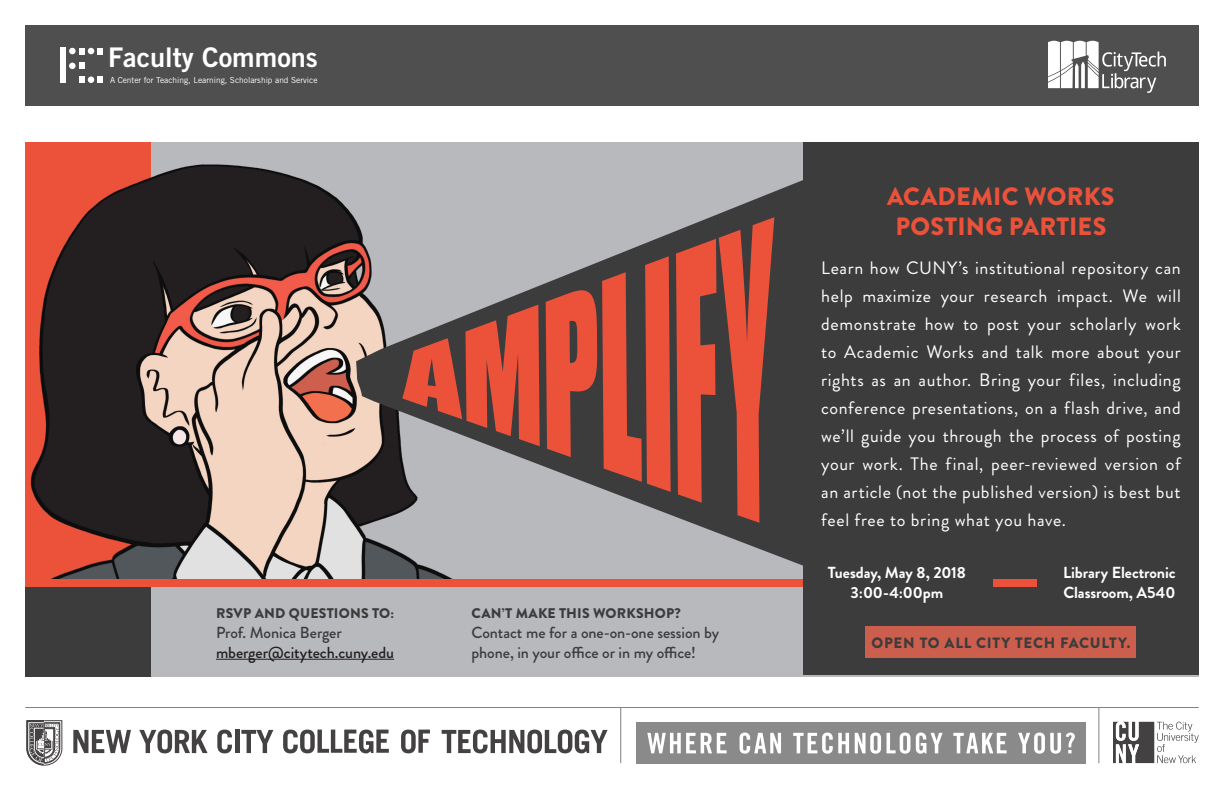
<style>
.page{position:relative;width:1224px;height:792px;background:#fff}
.page>*{position:absolute;margin:0;border:0;box-sizing:border-box;transform-origin:0 0}
.t1{font:27.1px "Trade Gothic LT Std Bd 2";color:#fff}
.t2{font:900 25px "Brandon Grotesque";letter-spacing:.01em;color:#ec513a}
.t3{font:18px/28px "Brandon Grotesque";letter-spacing:.035em;color:#fff;text-align:justify}
.t4{font:500 16px/20px "Brandon Grotesque";letter-spacing:-.005em;color:#3c3c3d}
.t5{font:700 16px "Brandon Grotesque";letter-spacing:-.005em;color:#fff}
.t6{font:500 16px "Brandon Grotesque";letter-spacing:-.005em;color:#231f20}
.t7{font:900 15px "Brandon Grotesque";letter-spacing:.045em;color:#3c3c3d}
.t8{font:900 14px "Brandon Grotesque";letter-spacing:.015em;color:#3c3c3d}
.t9{font:8.3px "Trade Gothic LT Std";color:#fff}
</style>
<div class="page">
<hr style="left:25px;top:707px;width:1174px;height:1px;background:#808285">
<hr style="left:620px;top:708px;width:1px;height:55px;background:#808285">
<hr style="left:1099px;top:708px;width:1px;height:55px;background:#808285">
<div style="left:25px;top:142px;width:1174px;height:535px;background:#b8b9bc"></div>
<div style="left:25px;top:142px;width:126px;height:444px;background:#ec513a"></div>
<div style="left:25px;top:583px;width:126px;height:94px;background:#3c3c3d"></div>
<img style="left:30px;top:165px;width:423px;height:414px">
<svg style="left:356px;top:180px;width:447px;height:386px"></svg>
<svg style="left:402px;top:305px;width:138px;height:141px"></svg>
<svg style="left:546px;top:217px;width:228px;height:306px;background:#a0564c"></svg>
<div style="left:803px;top:143px;width:396px;height:532px;background:#3c3c3d"></div>
<div style="left:25px;top:25px;width:1174px;height:81px;background:#4f4f50"></div>
<div style="left:25px;top:579px;width:778px;height:7px;background:#ec513a"></div>
<svg style="left:1113px;top:722px;width:86px;height:41px"></svg>
<svg style="left:73px;top:730px;width:58px;height:23px"></svg>
<svg style="left:139px;top:730px;width:69px;height:23px"></svg>
<svg style="left:217px;top:730px;width:15px;height:23px"></svg>
<hr style="left:235px;top:730px;width:4px;height:23px;background:#444142">
<svg style="left:241px;top:730px;width:32px;height:23px"></svg>
<svg style="left:283px;top:730px;width:106px;height:23px"></svg>
<svg style="left:401px;top:730px;width:29px;height:23px"></svg>
<svg style="left:442px;top:730px;width:166px;height:23px"></svg>
<svg style="left:27px;top:721px;width:35px;height:44px"></svg>
<div style="left:636px;top:722px;width:450px;height:42px;background:#8a8a8a"></div>
<svg style="left:647px;top:733px;width:80px;height:20px"></svg>
<svg style="left:740px;top:733px;width:41px;height:21px"></svg>
<svg style="left:793px;top:733px;width:56px;height:21px"></svg>
<svg style="left:855px;top:733px;width:26px;height:21px"></svg>
<svg style="left:887px;top:733px;width:23px;height:21px"></svg>
<svg style="left:916px;top:733px;width:27px;height:21px"></svg>
<svg style="left:953px;top:733px;width:54px;height:20px"></svg>
<svg style="left:1018px;top:733px;width:57px;height:21px"></svg>
<div style="left:69px;top:48px;width:7px;height:6px;background:#fff;border-radius:50%"></div>
<svg style="left:79px;top:48px;width:24px;height:6px"></svg>
<div style="left:69px;top:63px;width:7px;height:6px;background:#fff;border-radius:50%"></div>
<div style="left:60px;top:48px;width:6px;height:35px;background:#fff"></div>
<svg style="left:79px;top:77px;width:24px;height:6px"></svg>
<svg style="left:79px;top:63px;width:6px;height:6px"></svg>
<svg style="left:1048px;top:41px;width:118px;height:52px"></svg>
<div style="left:866px;top:626px;width:270px;height:32px;background:#cc5e4d"></div>
<hr style="left:216px;top:659px;width:178px;height:1px;background:#231f20">
<div style="left:993px;top:579px;width:44px;height:7px;background:#ec513a"></div>
<p class="t1" style="left:108px;top:41px;width:211px">Faculty Commons</p>
<p class="t9" style="left:110px;top:75px;width:209px">A Center for Teaching, Learning, Scholarship and Service</p>
<p class="t8" style="left:216px;top:603px;width:180px">RSVP AND QUESTIONS TO:</p>
<p class="t4" style="left:216px;top:622px;width:127px">Prof. Monica Berger</p>
<p class="t6" style="left:216px;top:641px;width:180px">mberger@citytech.cuny.edu</p>
<p class="t8" style="left:472px;top:603px;width:211px">CAN’T MAKE THIS WORKSHOP?</p>
<p class="t4" style="left:471px;top:623px;width:249px">Contact me for a one-on-one session by phone, in your office or in my office!</p>
<p class="t2" style="left:887px;top:179px;width:229px">ACADEMIC WORKS</p>
<p class="t2" style="left:895px;top:209px;width:213px">POSTING PARTIES</p>
<p class="t3" style="left:821px;top:254px;width:361px">Learn how CUNY’s institutional repository can help maximize your research impact. We will demonstrate how to post your scholarly work to Academic Works and talk more about your rights as an author. Bring your files, including conference presentations, on a flash drive, and we’ll guide you through the process of posting your work. The final, peer-reviewed version of an article (not the published version) is best but feel free to bring what you have.</p>
<p class="t5" style="left:828px;top:561px;width:139px">Tuesday, May 8, 2018</p>
<p class="t5" style="left:851px;top:581px;width:94px">3:00-4:00pm</p>
<p class="t5" style="left:1063px;top:561px;width:114px">Library Electronic</p>
<p class="t5" style="left:1063px;top:581px;width:113px">Classroom, A540</p>
<p class="t7" style="left:872px;top:632px;width:261px">OPEN TO ALL CITY TECH FACULTY.</p>
</div>
